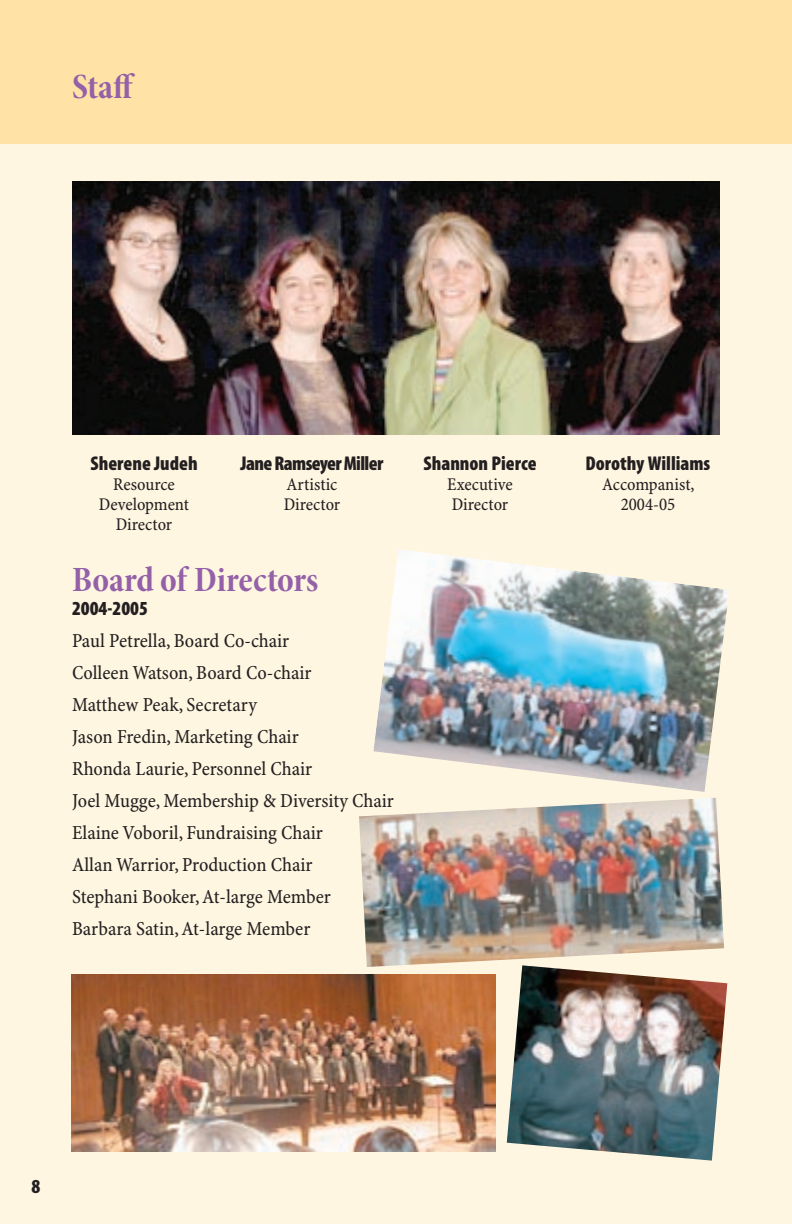
<style>
.page{position:relative;width:792px;height:1224px;background:#fef6e1}
.page>*{position:absolute;margin:0;border:0;box-sizing:border-box;transform-origin:0 0}
.t1{font:36px "Minion Pro Bold Cn Subh";letter-spacing:-.005em;color:#9460a8}
.t2{font:20px/32px "Minion Pro Cn Capt";color:#231f20}
.t3{font:900 condensed 20px "Myriad Pro";color:#231f20}
.t4{font:900 condensed 20px "Myriad Pro";letter-spacing:-.03em;color:#231f20}
.t5{font:18px/20px "Minion Pro Cn Capt";color:#231f20;text-align:center}
</style>
<div class="page">
<div style="left:0;top:0;width:792px;height:144px;background:#ffe2a5"></div>
<img style="left:72px;top:181px;width:648px;height:254px">
<img style="left:71px;top:974px;width:425px;height:178px">
<img style="left:507px;top:967px;width:220px;height:194px">
<img style="left:373px;top:549px;width:356px;height:243px">
<img style="left:359px;top:798px;width:365px;height:169px">
<h1 class="t1" style="left:72px;top:65px;width:65px">Staff</h1>
<p class="t3" style="left:90px;top:452px;width:109px">Sherene Judeh</p>
<p class="t5" style="left:99px;top:475px;width:92px">Resource<br>Development<br>Director</p>
<p class="t4" style="left:241px;top:452px;width:144px">Jane Ramseyer Miller</p>
<p class="t5" style="left:284px;top:475px;width:58px;text-align:left">Artistic<br>Director</p>
<h1 class="t1" style="left:72px;top:558px;width:248px">Board of Directors</h1>
<p class="t3" style="left:72px;top:597px;width:78px">2004-2005</p>
<p class="t2" style="left:72px;top:625px;width:324px">Paul Petrella, Board Co-chair<br>Colleen Watson, Board Co-chair<br>Matthew Peak, Secretary<br>Jason Fredin, Marketing Chair<br>Rhonda Laurie, Personnel Chair<br>Joel Mugge, Membership &amp; Diversity Chair<br>Elaine Voboril, Fundraising Chair<br>Allan Warrior, Production Chair<br>Stephani Booker, At-large Member<br>Barbara Satin, At-large Member</p>
<p class="t3" style="left:423px;top:452px;width:115px">Shannon Pierce</p>
<p class="t5" style="left:447px;top:475px;width:67px;text-align:left">Executive<br>Director</p>
<p class="t3" style="left:586px;top:452px;width:126px">Dorothy Williams</p>
<p class="t5" style="left:602px;top:475px;width:94px">Accompanist,<br>2004-05</p>
<p class="t3" style="left:32px;top:1175px;width:10px">8</p>
</div>
